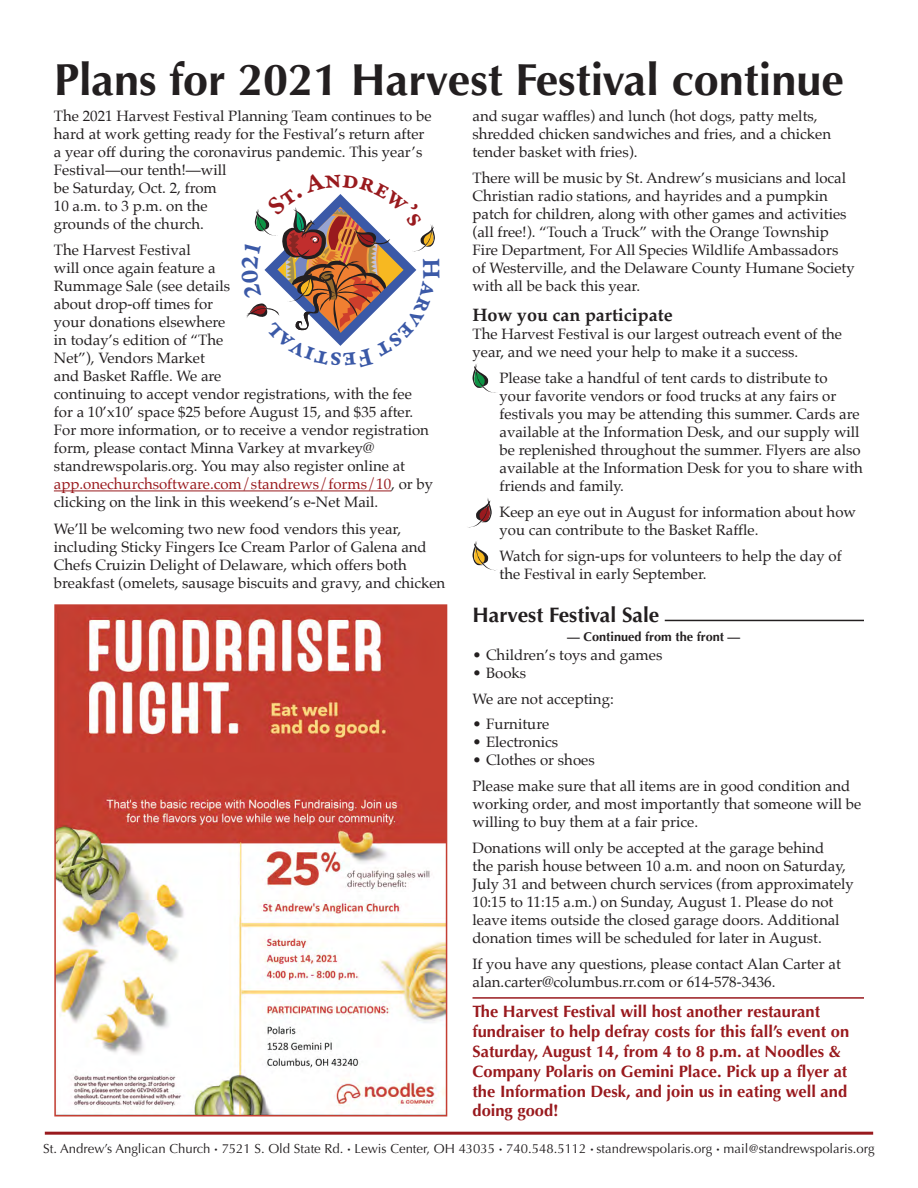
<style>
.page{position:relative;width:918px;height:1188px;background:#fff}
.page>*{position:absolute;margin:0;border:0;box-sizing:border-box;transform-origin:0 0}
.t1{font:700 45px "Optima";color:#231f20}
.t2{font:700 21px "Optima";color:#231f20}
.t3{font:700 18px "Palatino";color:#231f20}
.t4{font:700 16.5px/19.8px "Optima";color:#991a1e}
.t5{font:15px/18px "Palatino";color:#231f20}
.t6{font:13.2px "Optima";color:#231f20}
.t7{font:700 12.75px "Optima";color:#231f20}
.s1{color:#991a1e}
.s2{font-family:"Galahad Std"}
</style>
<div class="page">
<hr style="left:45px;top:1132px;width:828px;height:3px;background:#991a1e">
<hr style="left:665px;top:620px;width:199px;height:1px;background:#231f20">
<hr style="left:54px;top:490px;width:337px;height:1px;background:#991a1e">
<svg style="left:473px;top:364px;width:23px;height:29px"></svg>
<svg style="left:473px;top:541px;width:21px;height:29px"></svg>
<svg style="left:471px;top:498px;width:21px;height:29px"></svg>
<img style="left:57px;top:607px;width:387px;height:506px">
<div style="left:54px;top:604px;width:393px;height:512px;border:2px solid #c43e32"></div>
<hr style="left:472px;top:997px;width:392px;height:2px;background:#991a1e">
<svg style="left:246px;top:194px;width:189px;height:152px"></svg>
<p class="t1" style="left:54px;top:54px;width:792px">Plans for 2021 Harvest Festival continue</p>
<p class="t5" style="left:472px;top:107px;width:360px">and sugar waffles) and lunch (hot dogs, patty melts, shredded chicken sandwiches and fries, and a chicken tender basket with fries).</p>
<p class="t5" style="left:472px;top:169px;width:384px">There will be music by St. Andrew’s musicians and local Christian radio stations, and hayrides and a pumpkin patch for children, along with other games and activities (all free!). “Touch a Truck” with the Orange Township Fire Department, For All Species Wildlife Ambassadors of Westerville, and the Delaware County Humane Society with all be back this year.</p>
<p class="t3" style="left:472px;top:300px;width:202px">How you can participate</p>
<p class="t5" style="left:472px;top:325px;width:371px">The Harvest Festival is our largest outreach event of the year, and we need your help to make it a success.</p>
<p class="t5" style="left:500px;top:369px;width:365px">Please take a handful of tent cards to distribute to<br>your favorite vendors or food trucks at any fairs or festivals you may be attending this summer. Cards are available at the Information Desk, and our supply will be replenished throughout the summer. Flyers are also available at the Information Desk for you to share with friends and family.</p>
<p class="t5" style="left:500px;top:503px;width:358px">Keep an eye out in August for information about how you can contribute to the Basket Raffle.</p>
<p class="t5" style="left:500px;top:547px;width:344px">Watch for sign-ups for volunteers to help the day of the Festival in early September.</p>
<p class="t5" style="left:54px;top:107px;width:379px">The 2021 Harvest Festival Planning Team continues to be hard at work getting ready for the Festival’s return after a year off during the coronavirus pandemic. This year’s Festival—our tenth!—will<br>be Saturday, Oct. 2, from<br>10 a.m. to 3 p.m. on the<br>grounds of the church.</p>
<p class="t5" style="left:54px;top:241px;width:381px">The Harvest Festival<br>will once again feature a<br>Rummage Sale (see details<br>about drop-off times for<br>your donations elsewhere<br>in today’s edition of “The<br>Net”), Vendors Market<br>and Basket Raffle. We are<br>continuing to accept vendor registrations, with the fee for a 10’x10’ space $25 before August 15, and $35 after.<br>For more information, or to receive a vendor registration form, please contact Minna Varkey at mvarkey@ standrewspolaris.org. You may also register online at <span class="s1">app.onechurchsoftware.com/standrews/forms/10</span>, or by clicking on the link in this weekend’s e-Net Mail.</p>
<p class="t5" style="left:54px;top:519px;width:393px">We’ll be welcoming two new food vendors this year, including Sticky Fingers Ice Cream Parlor of Galena and Chefs Cruizin Delight of Delaware, which offers both breakfast (omelets, sausage biscuits and gravy, and chicken</p>
<p class="t2" style="left:472px;top:602px;width:188px">Harvest Festival Sale</p>
<p class="t7" style="left:567px;top:629px;width:175px">— Continued from the front —</p>
<p class="t5" style="left:472px;top:646px;width:191px">• Children’s toys and games</p>
<p class="t5" style="left:472px;top:664px;width:55px">• Books</p>
<p class="t5" style="left:472px;top:690px;width:143px">We are not accepting:</p>
<p class="t5" style="left:472px;top:715px;width:78px">• Furniture</p>
<p class="t5" style="left:472px;top:733px;width:87px">• Electronics</p>
<p class="t5" style="left:472px;top:751px;width:124px">• Clothes or shoes</p>
<p class="t5" style="left:472px;top:777px;width:390px">Please make sure that all items are in good condition and working order, and most importantly that someone will be willing to buy them at a fair price.</p>
<p class="t5" style="left:472px;top:839px;width:383px">Donations will only be accepted at the garage behind<br>the parish house between 10 a.m. and noon on Saturday, July 31 and between church services (from approximately 10:15 to 11:15 a.m.) on Sunday, August 1. Please do not leave items outside the closed garage doors. Additional donation times will be scheduled for later in August.</p>
<p class="t5" style="left:472px;top:955px;width:370px">If you have any questions, please contact Alan Carter at alan.carter@columbus.rr.com or 614-578-3436.</p>
<p class="t4" style="left:472px;top:1002px;width:378px">The Harvest Festival will host another restaurant fundraiser to help defray costs for this fall’s event on Saturday, August 14, from 4 to 8 p.m. at Noodles &amp; Company Polaris on Gemini Place. Pick up a flyer at the Information Desk, and join us in eating well and doing good!</p>
<p class="t6" style="left:43px;top:1141px;width:833px">St. Andrew’s Anglican Church <span class="s2">•</span> 7521 S. Old State Rd. <span class="s2">•</span> Lewis Center, OH 43035 <span class="s2">•</span> 740.548.5112 <span class="s2">•</span> standrewspolaris.org <span class="s2">•</span> mail@standrewspolaris.org</p>
</div>
